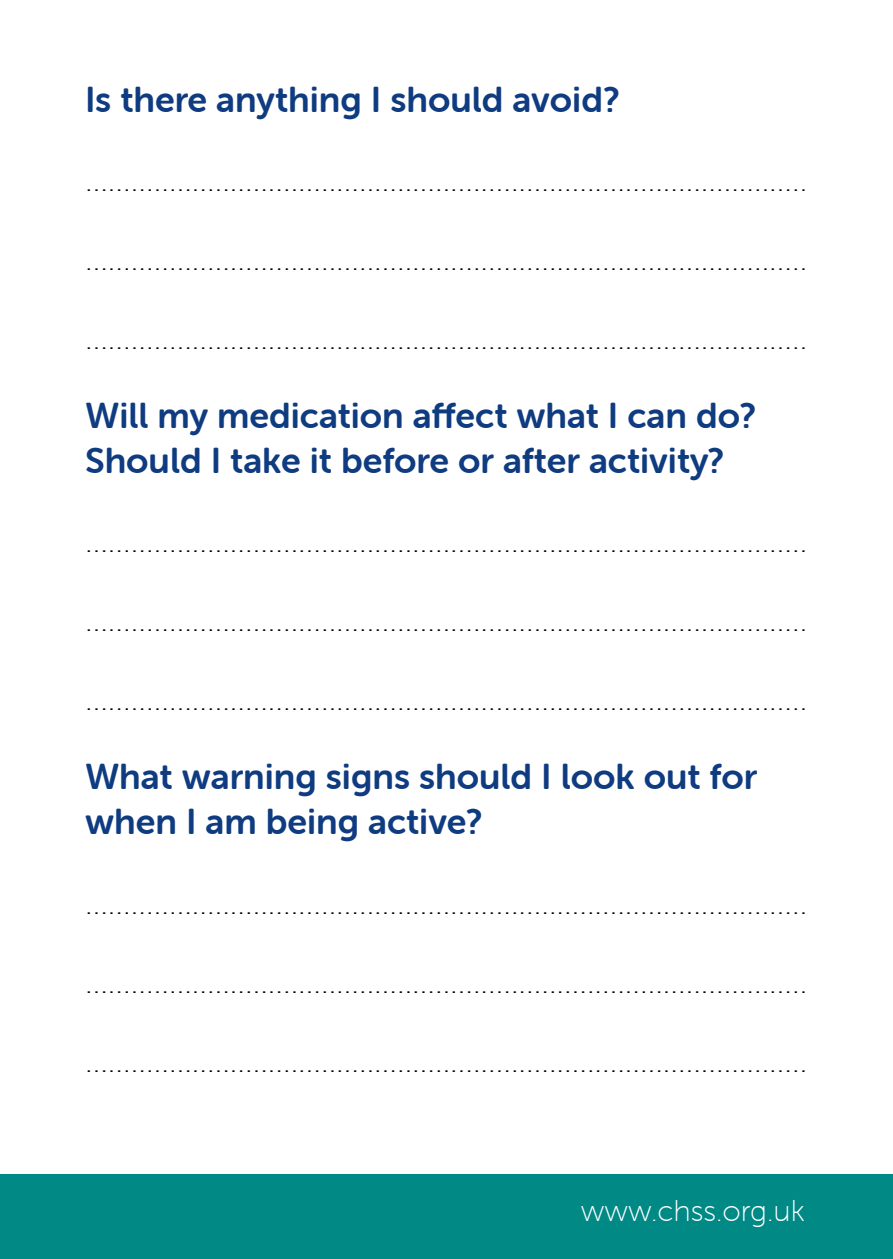
<style>
.page{position:relative;width:893px;height:1259px;background:#fff}
.page>*{position:absolute;margin:0;border:0;box-sizing:border-box;transform-origin:0 0}
.t1{font:36px/78.9px "Museo Sans Rounded 100";color:#000;text-align:justify}
.t2{font:36px/45px "Museo Sans Rounded 700";color:#0f3b80}
.t3{font:30px "Museo Sans Rounded 100";color:#fff}
</style>
<div class="page">
<div style="left:0;top:1174px;width:893px;height:85px;background:#008985"></div>
<p class="t2" style="left:85px;top:77px;width:536px">Is there anything I should avoid?</p>
<p class="t1" style="left:85px;top:140px;width:724px">…………................................................................................... …………................................................................................... …………...................................................................................</p>
<p class="t2" style="left:85px;top:393px;width:673px">Will my medication affect what I can do?<br>Should I take it before or after activity?</p>
<p class="t1" style="left:85px;top:501px;width:724px">…………................................................................................... …………................................................................................... …………...................................................................................</p>
<p class="t2" style="left:85px;top:754px;width:674px">What warning signs should I look out for when I am being active?</p>
<p class="t1" style="left:85px;top:862px;width:724px">…………................................................................................... …………................................................................................... …………...................................................................................</p>
<p class="t3" style="left:581px;top:1195px;width:225px">www.chss.org.uk</p>
</div>
